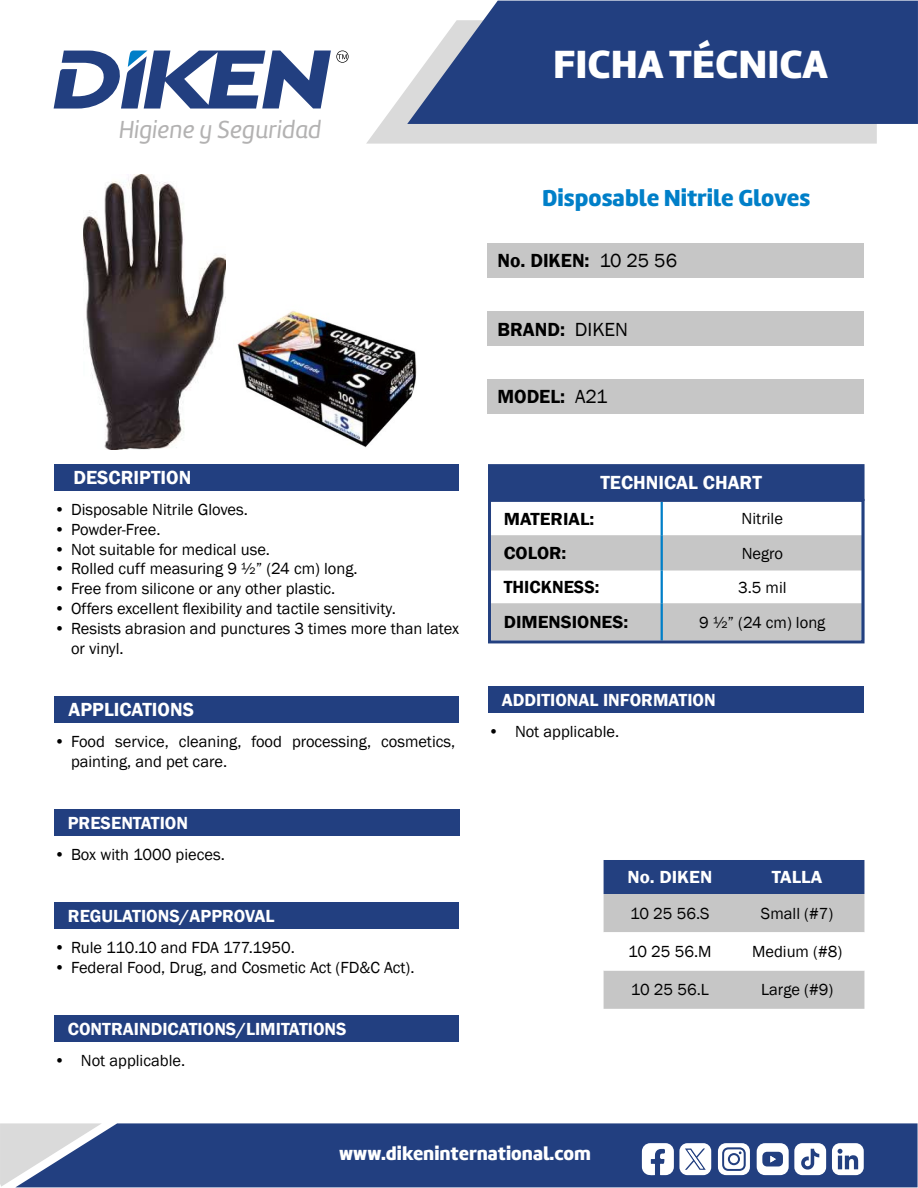
<style>
.page{position:relative;width:918px;height:1188px;background:#fff}
.page>*{position:absolute;margin:0;border:0;box-sizing:border-box;transform-origin:0 0}
.t1{font:40.8px "Amelia Basic Black";color:#fff}
.t2{font:25.5px "Amelia Basic Italic";color:#b3b2b2}
.t3{font:24px "Amelia Basic Black";color:#007fc8}
.t4{font:600 19.5px "Franklin Gothic";color:#fff}
.t5{font:600 19.5px "Franklin Gothic";color:#000}
.t6{font:19.5px "Amelia Basic Black";color:#fff}
.t7{font:600 18px "Franklin Gothic";color:#fff}
.t8{font:600 18px "Franklin Gothic";color:#000;scale:1.05 1}
.t9{font:600 18px "Franklin Gothic";color:#fff;scale:1.05 1}
.t10{font:600 18px "Franklin Gothic";color:#000}
.t11{font:16.5px/19.8px "Franklin Gothic";color:#000}
.s1{font-weight:400}
</style>
<div class="page">
<svg style="left:366px;top:88px;width:511px;height:56px;background:#dedede"></svg>
<svg style="left:407px;top:1px;width:511px;height:123px;background:#344e8a"></svg>
<div style="left:102px;top:1123px;width:816px;height:64px;background:#223f80"></div>
<svg style="left:0;top:1123px;width:102px;height:64px;background:#9da8bf"></svg>
<svg style="left:54px;top:50px;width:295px;height:59px"></svg>
<svg style="left:642px;top:1143px;width:69px;height:32px"></svg>
<svg style="left:718px;top:1143px;width:32px;height:32px"></svg>
<div style="left:730px;top:1155px;width:8px;height:8px;background:#fff;border-radius:50%"></div>
<svg style="left:757px;top:1143px;width:107px;height:32px"></svg>
<img style="left:84px;top:174px;width:142px;height:275px">
<img style="left:237px;top:311px;width:180px;height:137px">
<div style="left:488px;top:244px;width:376px;height:34px;background:#c6c6c6"></div>
<div style="left:488px;top:312px;width:376px;height:34px;background:#c6c6c6"></div>
<div style="left:488px;top:379px;width:376px;height:34px;background:#c6c6c6"></div>
<svg style="left:492px;top:503px;width:369px;height:136px"></svg>
<hr style="left:661px;top:603px;width:2px;height:37px;background:#007fc8">
<hr style="left:661px;top:571px;width:2px;height:32px;background:#007fc8">
<hr style="left:661px;top:535px;width:2px;height:36px;background:#007fc8">
<hr style="left:661px;top:502px;width:2px;height:33px;background:#007fc8">
<div style="left:488px;top:499px;width:377px;height:144px;border:3px solid #234080"></div>
<svg style="left:604px;top:860px;width:260px;height:149px"></svg>
<div style="left:490px;top:466px;width:373px;height:34px;background:#234080"></div>
<div style="left:488px;top:464px;width:377px;height:37px;border:3px solid #234080"></div>
<div style="left:54px;top:1016px;width:405px;height:26px;background:#223f80"></div>
<div style="left:488px;top:686px;width:376px;height:27px;background:#223f80"></div>
<div style="left:54px;top:464px;width:405px;height:27px;background:#223f80"></div>
<div style="left:54px;top:696px;width:405px;height:27px;background:#223f80"></div>
<div style="left:54px;top:809px;width:405px;height:27px;background:#223f80"></div>
<div style="left:54px;top:903px;width:405px;height:26px;background:#223f80"></div>
<h2 class="t2" style="left:119px;top:115px;width:204px">Higiene y Seguridad</h2>
<p class="t4" style="left:74px;top:466px;width:119px">DESCRIPTION</p>
<p class="t11" style="left:54px;top:500px;width:196px">• Disposable Nitrile Gloves.</p>
<p class="t11" style="left:54px;top:520px;width:108px">• Powder-Free.</p>
<p class="t11" style="left:54px;top:539px;width:218px">• Not suitable for medical use.</p>
<p class="t11" style="left:54px;top:559px;width:305px">• Rolled cuff measuring 9 ½” (24 cm) long.</p>
<p class="t11" style="left:54px;top:579px;width:283px">• Free from silicone or any other plastic.</p>
<p class="t11" style="left:54px;top:599px;width:343px">• Offers excellent flexibility and tactile sensitivity.</p>
<p class="t11" style="left:71px;top:619px;width:389px;text-indent:-17px">• Resists abrasion and punctures 3 times more than latex or vinyl.</p>
<p class="t4" style="left:69px;top:698px;width:127px">APPLICATIONS</p>
<p class="t11" style="left:71px;top:732px;width:386px;text-indent:-17px">• Food service, cleaning, food processing, cosmetics, painting, and pet care.</p>
<p class="t7" style="left:68px;top:812px;width:122px">PRESENTATION</p>
<p class="t11" style="left:54px;top:845px;width:172px">• Box with 1000 pieces.</p>
<p class="t7" style="left:68px;top:905px;width:208px">REGULATIONS/APPROVAL</p>
<p class="t11" style="left:54px;top:938px;width:242px">• Rule 110.10 and FDA 177.1950.</p>
<p class="t11" style="left:54px;top:958px;width:362px">• Federal Food, Drug, and Cosmetic Act (FD&amp;C Act).</p>
<p class="t7" style="left:68px;top:1018px;width:280px">CONTRAINDICATIONS/LIMITATIONS</p>
<p class="t11" style="left:54px;top:1051px;width:133px">• Not applicable.</p>
<h1 class="t1" style="left:553px;top:40px;width:276px">FICHA TÉCNICA</h1>
<h3 class="t3" style="left:542px;top:184px;width:270px">Disposable Nitrile Gloves</h3>
<p class="t5" style="left:497px;top:249px;width:181px">No. DIKEN: <span class="s1">10 25 56</span></p>
<p class="t5" style="left:497px;top:317px;width:132px">BRAND: <span class="s1">DIKEN</span></p>
<p class="t5" style="left:497px;top:385px;width:112px">MODEL: <span class="s1">A21</span></p>
<p class="t4" style="left:600px;top:471px;width:163px">TECHNICAL CHART</p>
<p class="t8" style="left:504px;top:508px;width:88px">MATERIAL:</p>
<p class="t11" style="left:742px;top:509px;width:43px">Nitrile</p>
<p class="t8" style="left:504px;top:542px;width:61px">COLOR:</p>
<p class="t11" style="left:742px;top:544px;width:43px">Negro</p>
<p class="t10" style="left:504px;top:576px;width:97px">THICKNESS:</p>
<p class="t11" style="left:738px;top:578px;width:50px">3.5 mil</p>
<p class="t8" style="left:504px;top:611px;width:120px">DIMENSIONES:</p>
<p class="t11" style="left:699px;top:613px;width:128px">9 ½” (24 cm) long</p>
<p class="t7" style="left:502px;top:689px;width:215px">ADDITIONAL INFORMATION</p>
<p class="t11" style="left:488px;top:722px;width:133px">• Not applicable.</p>
<p class="t9" style="left:628px;top:866px;width:82px">No. DIKEN</p>
<p class="t9" style="left:772px;top:866px;width:50px">TALLA</p>
<p class="t11" style="left:630px;top:904px;width:81px">10 25 56.S</p>
<p class="t11" style="left:761px;top:904px;width:74px">Small (#7)</p>
<p class="t11" style="left:628px;top:942px;width:85px">10 25 56.M</p>
<p class="t11" style="left:752px;top:942px;width:92px">Medium (#8)</p>
<p class="t11" style="left:631px;top:980px;width:79px">10 25 56.L</p>
<p class="t11" style="left:761px;top:980px;width:74px">Large (#9)</p>
<p class="t6" style="left:339px;top:1142px;width:253px">www.dikeninternational.com</p>
</div>
